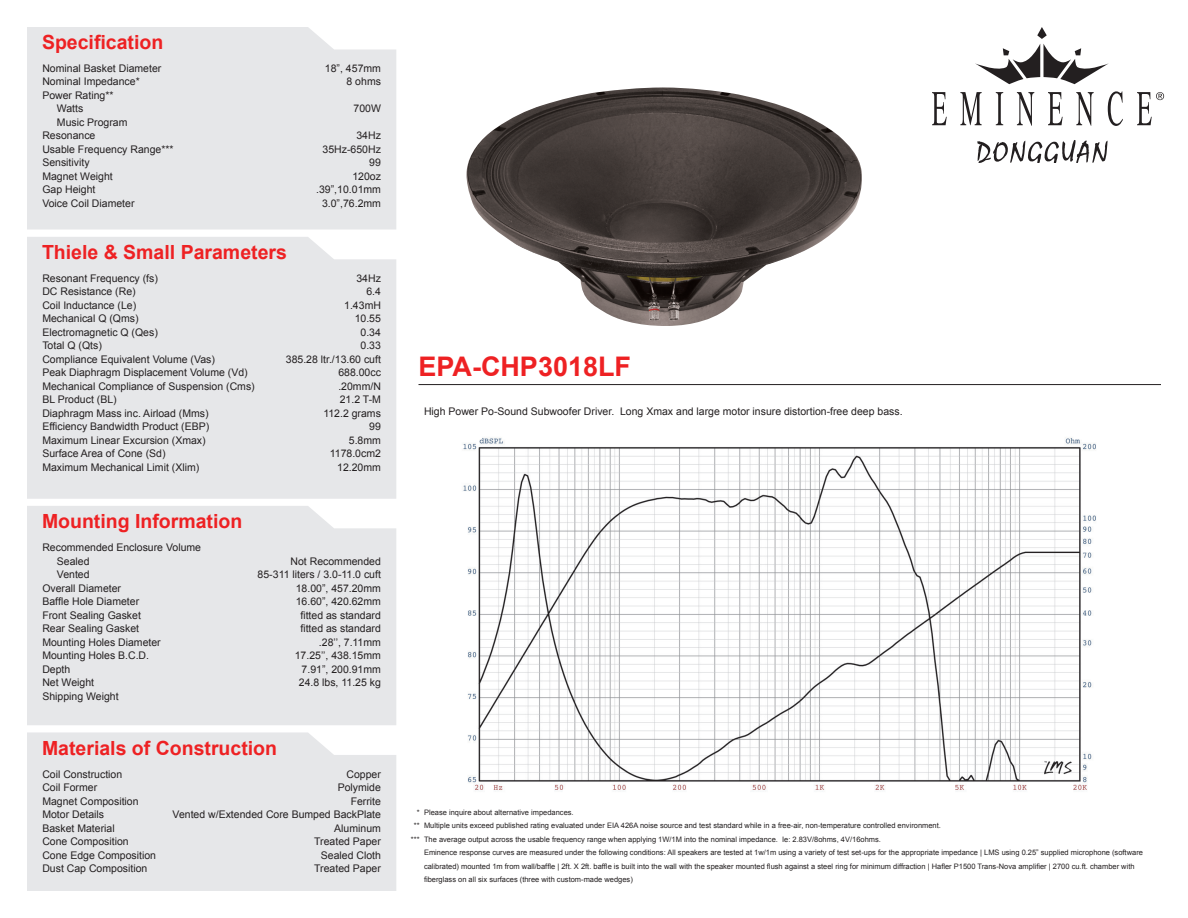
<style>
.page{position:relative;width:1188px;height:918px;background:#fff}
.page>*{position:absolute;margin:0;border:0;box-sizing:border-box;transform-origin:0 0}
.t1{font:700 27px "Arial";color:#ee2123}
.t2{font:700 19.5px "Arial";color:#ee2123}
.t3{font:10.5px/13.5px "Arial";color:#231f20;text-align:right}
.t4{font:7.5px/13.5px "Arial";color:#231f20}
</style>
<div class="page">
<svg style="left:975px;top:27px;width:134px;height:57px"></svg>
<svg style="left:932px;top:92px;width:15px;height:33px"></svg>
<svg style="left:960px;top:92px;width:22px;height:33px"></svg>
<svg style="left:996px;top:92px;width:7px;height:33px"></svg>
<svg style="left:1017px;top:92px;width:17px;height:34px"></svg>
<svg style="left:1048px;top:92px;width:15px;height:33px"></svg>
<svg style="left:1076px;top:92px;width:18px;height:34px"></svg>
<svg style="left:1108px;top:91px;width:15px;height:35px"></svg>
<svg style="left:1137px;top:92px;width:27px;height:33px"></svg>
<svg style="left:977px;top:140px;width:131px;height:22px"></svg>
<hr style="left:418px;top:384px;width:743px;height:1px;background:#231f20">
<div style="left:27px;top:237px;width:369px;height:262px;background:#e6e7e9"></div>
<div style="left:27px;top:27px;width:369px;height:203px;background:#e6e7e9"></div>
<div style="left:27px;top:506px;width:369px;height:219px;background:#e6e7e9"></div>
<div style="left:27px;top:732px;width:369px;height:159px;background:#e6e7e9"></div>
<img style="left:467px;top:87px;width:395px;height:239px">
<img style="left:463px;top:438px;width:633px;height:353px">
<h2 class="t2" style="left:42px;top:29px;width:123px">Specification</h2>
<p class="t3" style="left:42px;top:61px;width:121px">Nominal Basket Diameter</p>
<p class="t3" style="left:42px;top:75px;width:99px">Nominal Impedance*</p>
<p class="t3" style="left:42px;top:88px;width:73px">Power Rating**</p>
<p class="t3" style="left:57px;top:102px;width:28px">Watts</p>
<p class="t3" style="left:57px;top:115px;width:72px">Music Program</p>
<p class="t3" style="left:42px;top:129px;width:55px">Resonance</p>
<p class="t3" style="left:42px;top:142px;width:133px">Usable Frequency Range***</p>
<p class="t3" style="left:42px;top:156px;width:49px">Sensitivity</p>
<p class="t3" style="left:42px;top:169px;width:72px">Magnet Weight</p>
<p class="t3" style="left:42px;top:183px;width:55px">Gap Height</p>
<p class="t3" style="left:42px;top:196px;width:94px">Voice Coil Diameter</p>
<h2 class="t2" style="left:42px;top:239px;width:246px">Thiele &amp; Small Parameters</h2>
<p class="t3" style="left:325px;top:61px;width:58px">18”, 457mm<br>8 ohms</p>
<p class="t3" style="left:354px;top:102px;width:29px">700W</p>
<p class="t3" style="left:316px;top:129px;width:66px">34Hz<br>35Hz-650Hz<br>99<br>120oz .39”,10.01mm<br>3.0”,76.2mm</p>
<p class="t3" style="left:42px;top:271px;width:214px;text-align:left">Resonant Frequency (fs)<br>DC Resistance (Re)<br>Coil Inductance (Le)<br>Mechanical Q (Qms)<br>Electromagnetic Q (Qes)<br>Total Q (Qts)<br>Compliance Equivalent Volume (Vas)<br>Peak Diaphragm Displacement Volume (Vd)<br>Mechanical Compliance of Suspension (Cms)<br>BL Product (BL)<br>Diaphragm Mass inc. Airload (Mms)<br>Efficiency Bandwidth Product (EBP)<br>Maximum Linear Excursion (Xmax)<br>Surface Area of Cone (Sd)<br>Maximum Mechanical Limit (Xlim)</p>
<p class="t3" style="left:286px;top:271px;width:97px">34Hz<br>6.4<br>1.43mH<br>10.55<br>0.34<br>0.33<br>385.28 ltr./13.60 cuft<br>688.00cc<br>.20mm/N<br>21.2 T-M<br>112.2 grams<br>99<br>5.8mm<br>1178.0cm2<br>12.20mm</p>
<h2 class="t2" style="left:42px;top:509px;width:202px">Mounting Information</h2>
<p class="t3" style="left:42px;top:541px;width:160px">Recommended Enclosure Volume</p>
<p class="t3" style="left:57px;top:555px;width:34px">Sealed</p>
<p class="t3" style="left:57px;top:568px;width:34px">Vented</p>
<p class="t3" style="left:42px;top:582px;width:80px">Overall Diameter</p>
<p class="t3" style="left:42px;top:595px;width:98px">Baffle Hole Diameter</p>
<p class="t3" style="left:42px;top:609px;width:100px">Front Sealing Gasket</p>
<p class="t3" style="left:42px;top:622px;width:98px">Rear Sealing Gasket</p>
<p class="t3" style="left:42px;top:636px;width:120px">Mounting Holes Diameter</p>
<p class="t3" style="left:42px;top:649px;width:108px">Mounting Holes B.C.D.</p>
<p class="t3" style="left:42px;top:663px;width:30px">Depth</p>
<p class="t3" style="left:42px;top:676px;width:53px">Net Weight</p>
<p class="t3" style="left:42px;top:690px;width:78px">Shipping Weight</p>
<p class="t3" style="left:258px;top:555px;width:125px">Not Recommended<br>85-311 liters / 3.0-11.0 cuft<br>18.00”, 457.20mm<br>16.60”, 420.62mm<br>fitted as standard<br>fitted as standard<br>.28’’, 7.11mm<br>17.25’’, 438.15mm<br>7.91”, 200.91mm<br>24.8 lbs, 11.25 kg</p>
<h2 class="t2" style="left:42px;top:735px;width:237px">Materials of Construction</h2>
<p class="t3" style="left:42px;top:768px;width:115px;text-align:left">Coil Construction<br>Coil Former<br>Magnet Composition<br>Motor Details<br>Basket Material<br>Cone Composition<br>Cone Edge Composition<br>Dust Cap Composition</p>
<p class="t3" style="left:173px;top:768px;width:210px">Copper<br>Polymide<br>Ferrite<br>Vented w/Extended Core Bumped BackPlate<br>Aluminum<br>Treated Paper<br>Sealed Cloth<br>Treated Paper</p>
<h1 class="t1" style="left:418px;top:348px;width:214px">EPA-CHP3018LF</h1>
<p class="t3" style="left:424px;top:405px;width:480px">High Power Po-Sound Subwoofer Driver. Long Xmax and large motor insure distortion-free deep bass.</p>
<p class="t4" style="left:411px;top:806px;width:10px;text-align:right">* ** ***</p>
<p class="t4" style="left:424px;top:806px;width:720px">Please inquire about alternative impedances.<br>Multiple units exceed published rating evaluated under EIA 426A noise source and test standard while in a free-air, non-temperature controlled environment.<br>The average output across the usable frequency range when applying 1W/1M into the nominal impedance. Ie: 2.83V/8ohms, 4V/16ohms.<br>Eminence response curves are measured under the following conditions: All speakers are tested at 1w/1m using a variety of test set-ups for the appropriate impedance | LMS using 0.25” supplied microphone (software calibrated) mounted 1m from wall/baffle | 2ft. X 2ft. baffle is built into the wall with the speaker mounted flush against a steel ring for minimum diffraction | Hafler P1500 Trans-Nova amplifier | 2700 cu.ft. chamber with fiberglass on all six surfaces (three with custom-made wedges)</p>
</div>
